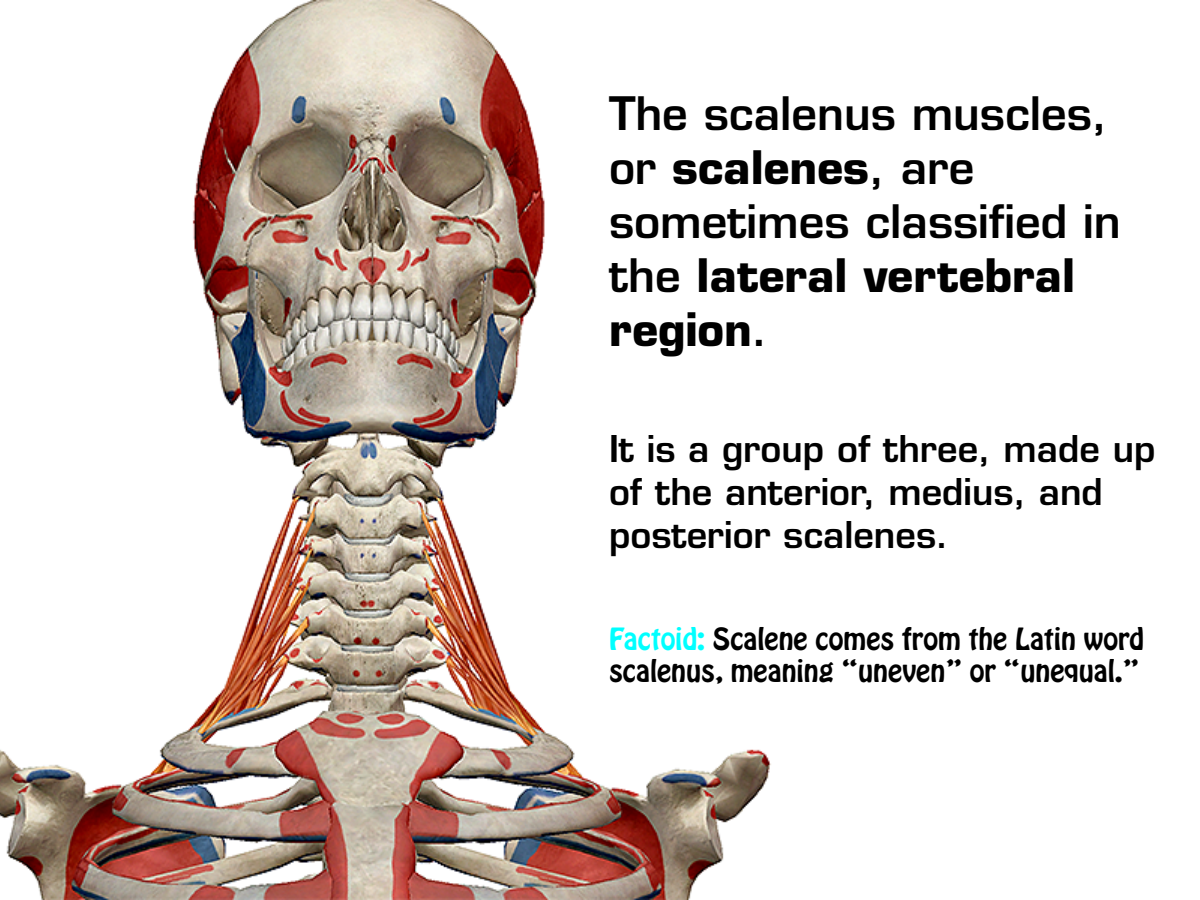
<style>
.page{position:relative;width:1200px;height:900px;background:#fff}
.page>*{position:absolute;margin:0;border:0;box-sizing:border-box;transform-origin:0 0}
.t1{font:600 45px/54px "Eurostile LT Std";color:#000}
.t2{font:600 36px/43.2px "Eurostile LT Std";color:#000}
.t3{font:27px/32.4px "Hobo Std";color:#000}
.s1{font-weight:700}
.s2{color:#0ff}
</style>
<div class="page">
<img style="left:0;top:0;width:771px;height:900px">
<p class="t1" style="left:609px;top:86px;width:513px">The scalenus muscles, or <span class="s1">scalenes</span>, are sometimes classified in the <span class="s1">lateral vertebral region</span>.</p>
<p class="t2" style="left:609px;top:427px;width:548px">It is a group of three, made up of the anterior, medius, and posterior scalenes.</p>
<p class="t3" style="left:609px;top:623px;width:537px"><span class="s2">Factoid:</span> Scalene comes from the Latin word scalenus, meaning “uneven” or “unequal.”</p>
</div>
